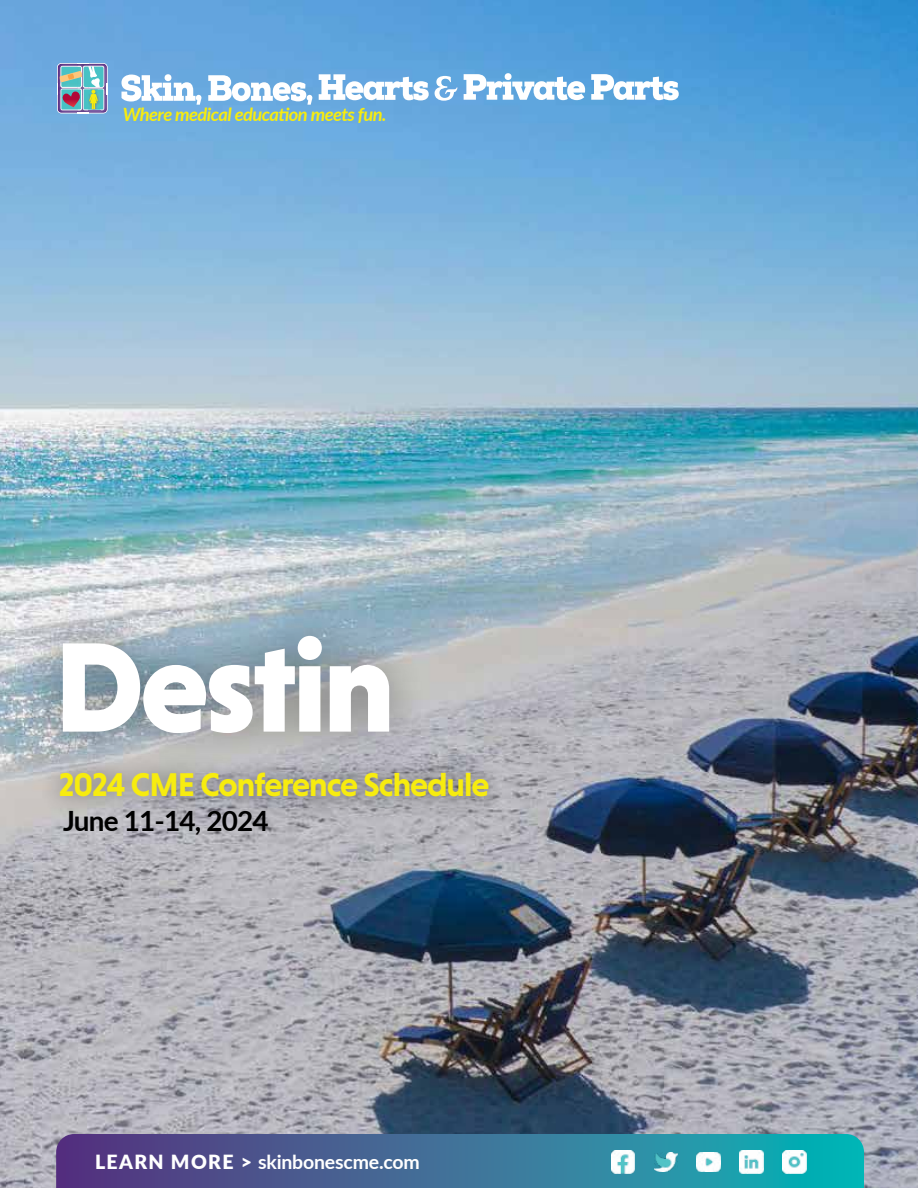
<style>
.page{position:relative;width:918px;height:1188px;background:#fff}
.page>*{position:absolute;margin:0;border:0;box-sizing:border-box;transform-origin:0 0}
.t1{font:900 129.75px "Niveau Grotesk";letter-spacing:-.03em;color:#fff}
.t2{font:700 33.45px "Niveau Grotesk";letter-spacing:-.03em;color:#f7ec0f}
.t3{font:700 27.9px "Lato";letter-spacing:-.03em;color:#000}
.t4{font:700 19.5px "Lato";letter-spacing:-.01em;color:#fff}
.t5{font:italic 700 18.3px "Lato";letter-spacing:-.03em;color:#f7ec0f}
.s1{font-weight:900}
</style>
<div class="page">
<img style="left:0;top:0;width:918px;height:1188px">
<svg style="left:56px;top:1134px;width:808px;height:54px;background:#3a7199"></svg>
<img style="left:611px;top:1150px;width:24px;height:24px">
<img style="left:654px;top:1153px;width:24px;height:18px">
<img style="left:697px;top:1153px;width:23px;height:18px">
<img style="left:740px;top:1150px;width:23px;height:24px">
<img style="left:783px;top:1150px;width:23px;height:24px">
<div style="left:25px;top:600px;width:402px;height:170px;background:#000;opacity:.35"></div>
<div style="left:39px;top:751px;width:472px;height:68px;background:#000;opacity:.48"></div>
<svg style="left:121px;top:74px;width:81px;height:31px"></svg>
<svg style="left:208px;top:75px;width:105px;height:30px"></svg>
<svg style="left:319px;top:74px;width:110px;height:27px"></svg>
<svg style="left:435px;top:76px;width:23px;height:25px"></svg>
<svg style="left:464px;top:73px;width:215px;height:27px"></svg>
<svg style="left:57px;top:63px;width:51px;height:51px;background:#8facb3"></svg>
<p class="t5" style="left:123px;top:101px;width:265px">Where medical education meets fun.</p>
<h1 class="t1" style="left:54px;top:612px;width:343px">Destin</h1>
<h2 class="t2" style="left:59px;top:765px;width:432px">2024 CME Conference Schedule</h2>
<h3 class="t3" style="left:63px;top:801px;width:207px">June 11-14, 2024</h3>
<p class="t4" style="left:95px;top:1147px;width:326px"><span class="s1">LEARN MORE &gt;</span> skinbonescme.com</p>
</div>
